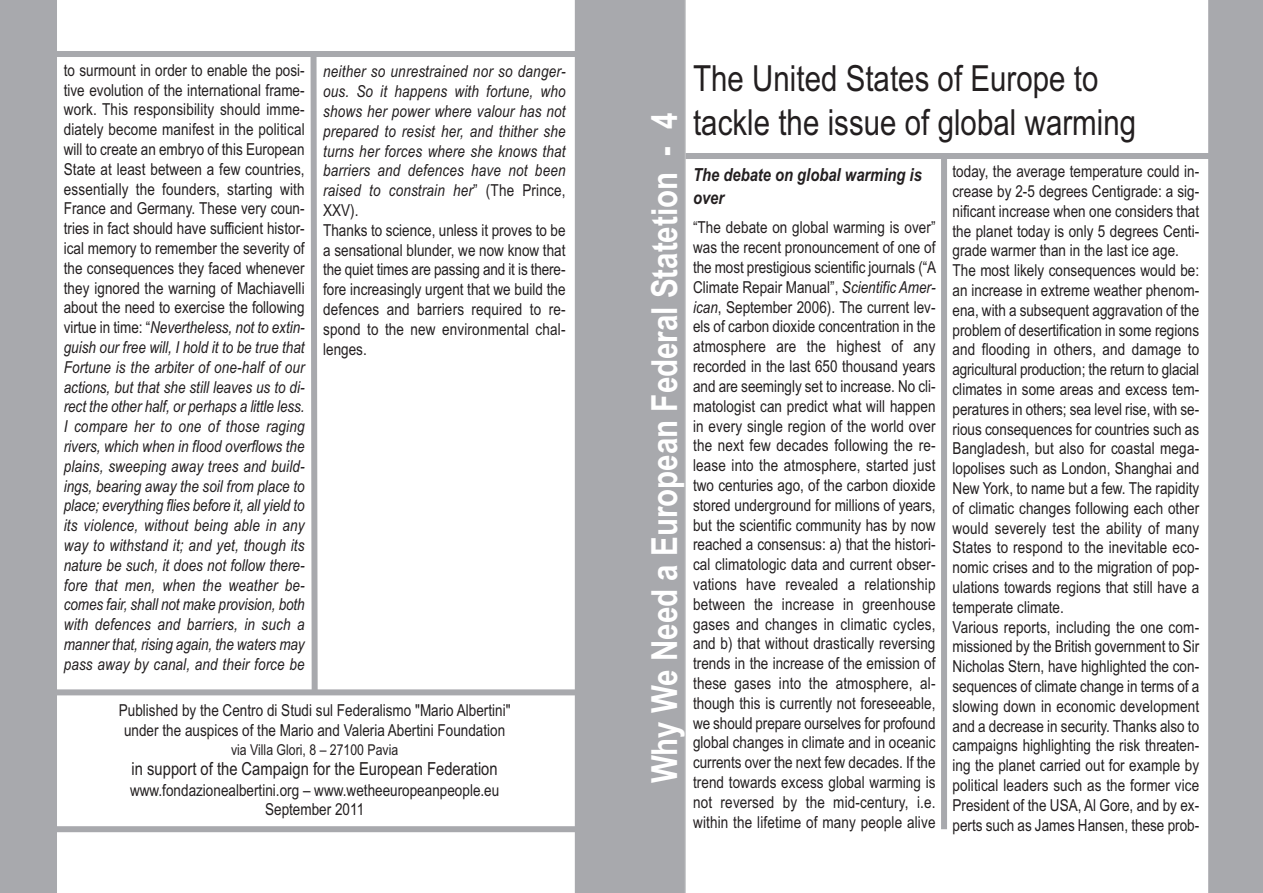
<style>
.page{position:relative;width:1263px;height:893px;background:#fff}
.page>*{position:absolute;margin:0;border:0;box-sizing:border-box;transform-origin:0 0}
.t1{font:36px/43.2px "Arial Narrow";color:#231f20}
.t2{font:700 36px "Arial Narrow";color:#fff}
.t3{font:18px "Arial Narrow";color:#231f20}
.t4{font:italic 700 18px/22.5px "Arial Narrow";color:#231f20}
.t5{font:16.5px/19.8px "Arial Narrow";color:#231f20}
.t6{font:italic 16.5px/19.8px "Arial Narrow";letter-spacing:.005em;color:#231f20;text-align:justify}
.t7{font:15px "Arial Narrow";color:#231f20}
.s1{font-style:normal}
.s2{font-style:italic}
</style>
<div class="page">
<div style="left:575px;top:0;width:111px;height:893px;background:#a8a9ad"></div>
<div style="left:1208px;top:0;width:55px;height:893px;background:#a8a9ad"></div>
<div style="left:685px;top:153px;width:528px;height:6px;background:#a8a9ad"></div>
<div style="left:941px;top:156px;width:6px;height:673px;background:#a8a9ad"></div>
<div style="left:51px;top:51px;width:527px;height:6px;background:#a8a9ad"></div>
<div style="left:50px;top:689px;width:526px;height:6px;background:#a8a9ad"></div>
<div style="left:51px;top:826px;width:534px;height:6px;background:#a8a9ad"></div>
<div style="left:0;top:0;width:57px;height:893px;background:#a8a9ad"></div>
<svg style="left:307px;top:57px;width:14px;height:639px"></svg>
<p class="t6" style="left:64px;top:60px;width:242px"><span class="s1">to surmount in order to enable the posi&shy;tive evolution of the international frame&shy;work. This responsibility should imme&shy;diately become manifest in the political will to create an embryo of this European State at least between a few countries, essentially the founders, starting with France and Germany. These very coun&shy;tries in fact should have sufficient histor&shy;ical memory to remember the severity of the consequences they faced whenever they ignored the warning of Machiavelli about the need to exercise the following virtue in time: “</span>Nevertheless, not to extin&shy;guish our free will, I hold it to be true that Fortune is the arbiter of one-half of our actions, but that she still leaves us to di&shy;rect the other half, or perhaps a little less.<br>I compare her to one of those raging rivers, which when in flood overflows the plains, sweeping away trees and build&shy;ings, bearing away the soil from place to place; everything flies before it, all yield to its violence, without being able in any way to withstand it; and yet, though its nature be such, it does not follow there&shy;fore that men, when the weather be&shy;comes fair, shall not make provision, both with defences and barriers, in such a manner that, rising again, the waters may pass away by canal, and their force be</p>
<p class="t5" style="left:323px;top:62px;width:244px"><span class="s2">neither so unrestrained nor so danger&shy;ous. So it happens with fortune, who shows her power where valour has not prepared to resist her, and thither she turns her forces where she knows that barriers and defences have not been raised to constrain her</span>” (The Prince, XXV).<br>Thanks to science, unless it proves to be a sensational blunder, we now know that the quiet times are passing and it is there&shy;fore increasingly urgent that we build the defences and barriers required to re&shy;spond to the new environmental chal&shy;lenges.</p>
<p class="t5" style="left:119px;top:701px;width:393px;text-align:center">Published by the Centro di Studi sul Federalismo "Mario Albertini" under the auspices of the Mario and Valeria Abertini Foundation</p>
<p class="t7" style="left:231px;top:741px;width:169px">via Villa Glori, 8 – 27100 Pavia</p>
<p class="t3" style="left:132px;top:758px;width:367px">in support of the Campaign for the European Federation</p>
<p class="t5" style="left:130px;top:780px;width:371px;text-align:center">www.fondazionealbertini.org – www.wetheeuropeanpeople.eu<br>September 2011</p>
<h1 class="t2" style="left:644px;top:783px;width:672px;rotate:-90deg">Why We Need a European Federal Statetion - 4</h1>
<h1 class="t1" style="left:693px;top:57px;width:445px">The United States of Europe to tackle the issue of global warming</h1>
<p class="t4" style="left:693px;top:164px;width:230px">The debate on global warming is over</p>
<p class="t5" style="left:693px;top:218px;width:245px;text-align:justify">“The debate on global warming is over” was the recent pronouncement of one of the most prestigious scientific journals (“A Climate Repair Manual”, <span class="s2">Scientific Amer&shy;ican</span>, September 2006). The current lev&shy;els of carbon dioxide concentration in the atmosphere are the highest of any recorded in the last 650 thousand years and are seemingly set to increase. No cli&shy;matologist can predict what will happen in every single region of the world over the next few decades following the re&shy;lease into the atmosphere, started just two centuries ago, of the carbon dioxide stored underground for millions of years, but the scientific community has by now reached a consensus: a) that the histori&shy;cal climatologic data and current obser&shy;vations have revealed a relationship between the increase in greenhouse gases and changes in climatic cycles, and b) that without drastically reversing trends in the increase of the emission of these gases into the atmosphere, al&shy;though this is currently not foreseeable, we should prepare ourselves for profound global changes in climate and in oceanic currents over the next few decades. If the trend towards excess global warming is not reversed by the mid-century, i.e. within the lifetime of many people alive</p>
<p class="t5" style="left:952px;top:162px;width:248px">today, the average temperature could in&shy;crease by 2-5 degrees Centigrade: a sig&shy;nificant increase when one considers that the planet today is only 5 degrees Centi&shy;grade warmer than in the last ice age.<br>The most likely consequences would be: an increase in extreme weather phenom&shy;ena, with a subsequent aggravation of the problem of desertification in some regions and flooding in others, and damage to agricultural production; the return to glacial climates in some areas and excess tem&shy;peratures in others; sea level rise, with se&shy;rious consequences for countries such as Bangladesh, but also for coastal mega&shy;lopolises such as London, Shanghai and New York, to name but a few. The rapidity of climatic changes following each other would severely test the ability of many States to respond to the inevitable eco&shy;nomic crises and to the migration of pop&shy;ulations towards regions that still have a temperate climate.<br>Various reports, including the one com&shy;missioned by the British government to Sir Nicholas Stern, have highlighted the con&shy;sequences of climate change in terms of a slowing down in economic development and a decrease in security. Thanks also to campaigns highlighting the risk threaten&shy;ing the planet carried out for example by political leaders such as the former vice President of the USA, Al Gore, and by ex&shy;perts such as James Hansen, these prob-</p>
</div>
